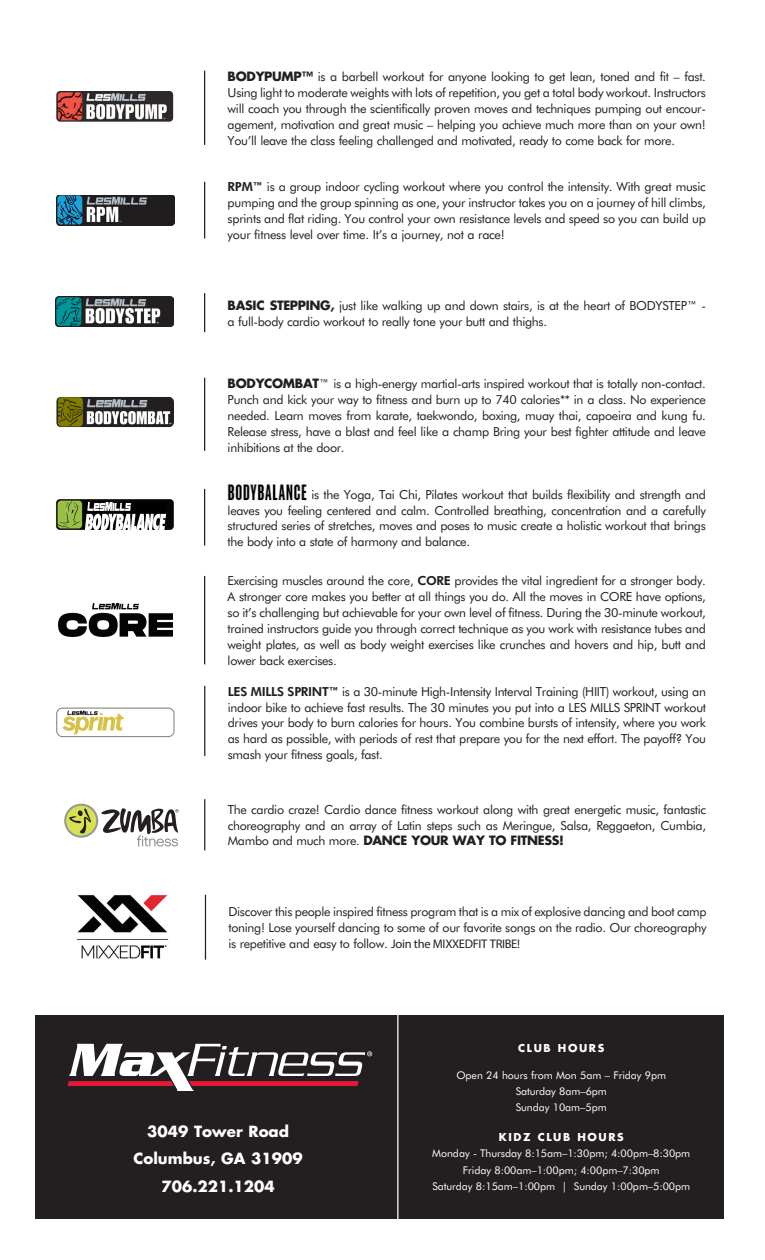
<style>
.page{position:relative;width:765px;height:1260px;background:#fff}
.page>*{position:absolute;margin:0;border:0;box-sizing:border-box;transform-origin:0 0}
.t1{font:700 15px/27.5px "Futura";color:#fff;text-align:center}
.t2{font:12.5px/15.9px "Futura BT";letter-spacing:-.025em;color:#231f20;text-align:justify}
.t3{font:700 12.5px "Futura";letter-spacing:-.025em;color:#231f20}
.t4{font:10.62px/16.2px "Futura BT";letter-spacing:-.005em;color:#fff;text-align:center}
.t5{font:700 10.62px "Futura";letter-spacing:.15em;color:#fff}
.s1{font-family:"Futura";font-weight:700}
.s2{font-weight:800}
.s3{font-family:"Futura BT";font-weight:400}
.s4{font-family:"Myriad Pro"}
</style>
<div class="page">
<div style="left:36px;top:1015px;width:688px;height:203px;background:#231f20"></div>
<svg style="left:68px;top:1044px;width:304px;height:47px"></svg>
<hr style="left:397px;top:1003px;width:1px;height:221px;background:#fff">
<hr style="left:204px;top:799px;width:1px;height:51px;background:#231f20">
<svg style="left:64px;top:804px;width:34px;height:34px"></svg>
<div style="left:66px;top:806px;width:30px;height:30px;background:#d9e151;border-radius:50%"></div>
<svg style="left:69px;top:808px;width:23px;height:26px"></svg>
<svg style="left:101px;top:808px;width:78px;height:39px"></svg>
<hr style="left:204px;top:378px;width:1px;height:73px;background:#231f20">
<img style="left:56px;top:397px;width:118px;height:30px">
<hr style="left:204px;top:293px;width:1px;height:39px;background:#231f20">
<img style="left:56px;top:297px;width:117px;height:30px">
<hr style="left:204px;top:576px;width:1px;height:88px;background:#231f20">
<img style="left:58px;top:603px;width:115px;height:34px">
<hr style="left:204px;top:182px;width:1px;height:57px;background:#231f20">
<img style="left:56px;top:195px;width:118px;height:30px">
<hr style="left:204px;top:71px;width:1px;height:74px;background:#231f20">
<img style="left:56px;top:91px;width:118px;height:31px">
<hr style="left:204px;top:489px;width:1px;height:57px;background:#231f20">
<img style="left:56px;top:499px;width:118px;height:31px">
<hr style="left:204px;top:686px;width:1px;height:70px;background:#231f20">
<img style="left:57px;top:708px;width:116px;height:27px">
<div style="left:56px;top:708px;width:119px;height:29px;border:1px solid #7c8079;border-radius:6px"></div>
<hr style="left:205px;top:895px;width:1px;height:65px;background:#231f20">
<img style="left:76px;top:894px;width:93px;height:65px">
<img style="left:86px;top:502px;width:79px;height:28px">
<img style="left:227px;top:484px;width:80px;height:19px">
<p class="t2" style="left:228px;top:69px;width:480px"><span class="s1">BODYPUMP™</span> is a barbell workout for anyone looking to get lean, toned and fit – fast.<br>Using light to moderate weights with lots of repetition, you get a total body workout. Instructors will coach you through the scientifically proven moves and techniques pumping out encour&shy;agement, motivation and great music – helping you achieve much more than on your own!<br>You’ll leave the class feeling challenged and motivated, ready to come back for more.</p>
<p class="t2" style="left:228px;top:179px;width:480px"><span class="s2">RPM™</span> is a group indoor cycling workout where you control the intensity. With great music pumping and the group spinning as one, your instructor takes you on a journey of hill climbs, sprints and flat riding. You control your own resistance levels and speed so you can build up your fitness level over time. It’s a journey, not a race!</p>
<p class="t2" style="left:228px;top:297px;width:480px"><span class="s1">BASIC STEPPING,</span> just like walking up and down stairs, is at the heart of BODYSTEP™ - a full-body cardio workout to really tone your butt and thighs.</p>
<p class="t2" style="left:228px;top:376px;width:480px"><span class="s1">BODYCOMBAT</span>™ is a high-energy martial-arts inspired workout that is totally non-contact.<br>Punch and kick your way to fitness and burn up to 740 calories** in a class. No experience needed. Learn moves from karate, taekwondo, boxing, muay thai, capoeira and kung fu.<br>Release stress, have a blast and feel like a champ Bring your best fighter attitude and leave inhibitions at the door.</p>
<p class="t2" style="left:228px;top:486px;width:480px"><span class="s2">BODYFLOW™</span> is the Yoga, Tai Chi, Pilates workout that builds flexibility and strength and leaves you feeling centered and calm. Controlled breathing, concentration and a carefully structured series of stretches, moves and poses to music create a holistic workout that brings the body into a state of harmony and balance.</p>
<p class="t2" style="left:228px;top:573px;width:480px">Exercising muscles around the core, <span class="s2">CORE</span> provides the vital ingredient for a stronger body.<br>A stronger core makes you better at all things you do. All the moves in CORE have options, so it’s challenging but achievable for your own level of fitness. During the 30-minute workout, trained instructors guide you through correct technique as you work with resistance tubes and weight plates, as well as body weight exercises like crunches and hovers and hip, butt and lower back exercises.</p>
<p class="t2" style="left:228px;top:683px;width:480px"><span class="s2">LES MILLS SPRINT™</span> is a 30-minute High-Intensity Interval Training (HIIT) workout, using an indoor bike to achieve fast results. The 30 minutes you put into a LES MILLS SPRINT workout drives your body to burn calories for hours. You combine bursts of intensity, where you work as hard as possible, with periods of rest that prepare you for the next effort. The payoff? You smash your fitness goals, fast.</p>
<p class="t2" style="left:228px;top:801px;width:480px">The cardio craze! Cardio dance fitness workout along with great energetic music, fantastic choreography and an array of Latin steps such as Meringue, Salsa, Reggaeton, Cumbia,</p>
<p class="t3" style="left:228px;top:832px;width:338px"><span class="s3">Mambo and much more.</span> DANCE YOUR WAY TO FITNESS!</p>
<p class="t2" style="left:229px;top:904px;width:480px">Discover this people inspired fitness program that is a mix of explosive dancing and boot camp toning! Lose yourself dancing to some of our favorite songs on the radio. Our choreography is repetitive and easy to follow. <span class="s4">Join the MIXXEDFIT TRIBE!</span></p>
<p class="t1" style="left:134px;top:1117px;width:171px">3049 Tower Road<br>Columbus, GA 31909<br>706.221.1204</p>
<p class="t5" style="left:518px;top:1041px;width:88px">CLUB HOURS</p>
<p class="t4" style="left:456px;top:1067px;width:211px">Open 24 hours from Mon 5am – Friday 9pm<br>Saturday 8am–6pm<br>Sunday 10am–5pm</p>
<p class="t5" style="left:499px;top:1130px;width:127px">KIDZ CLUB HOURS</p>
<p class="t4" style="left:432px;top:1145px;width:260px">Monday - Thursday 8:15am–1:30pm; 4:00pm–8:30pm<br>Friday 8:00am–1:00pm; 4:00pm–7:30pm<br>Saturday 8:15am–1:00pm | Sunday 1:00pm–5:00pm</p>
</div>
